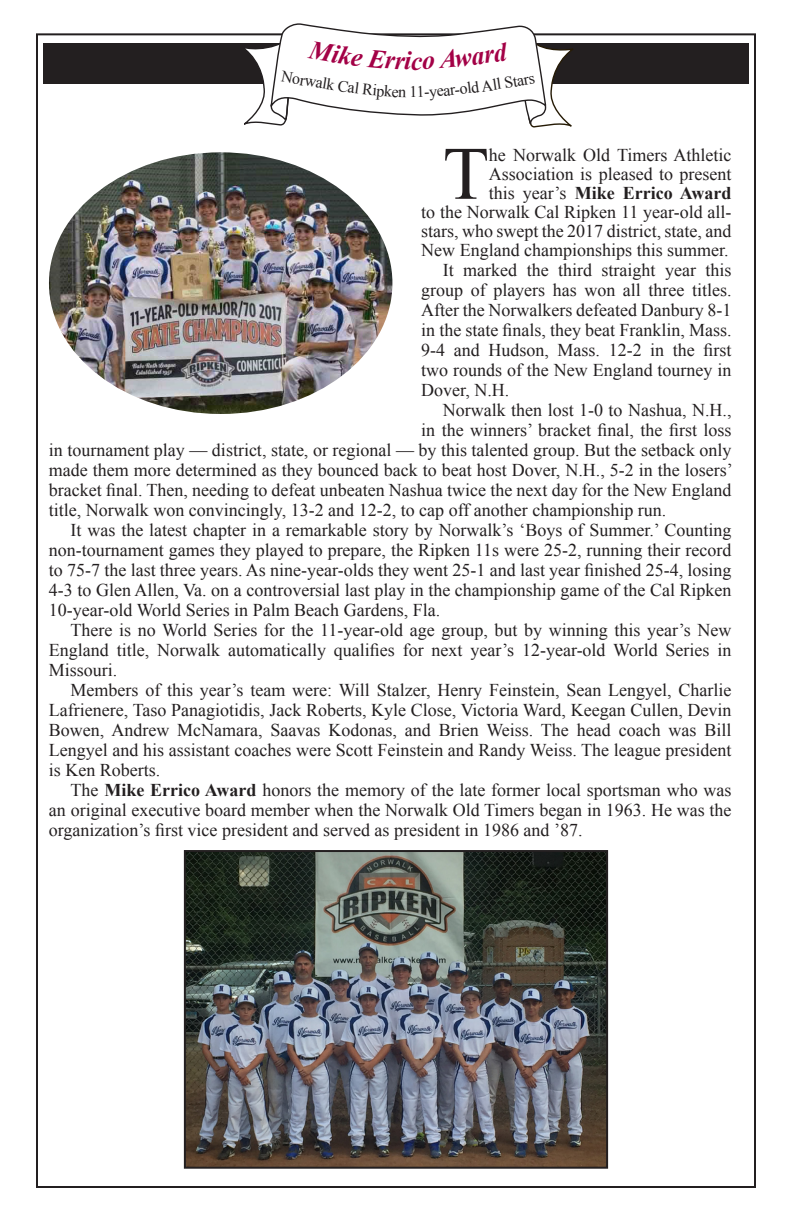
<style>
.page{position:relative;width:792px;height:1224px;background:#fff}
.page>*{position:absolute;margin:0;border:0;box-sizing:border-box;transform-origin:0 0}
.text_-_drop_cap{font:75.4px "Times New Roman";color:#231f20}
.t1{font:italic 700 26px "Times New Roman";color:#a30146}
.text_-_indent{font:18px/20px "Times New Roman";color:#231f20;text-align:justify}
.text_-_drop_cap-2{font:18px/19px "Times New Roman";color:#231f20;text-align:right}
.t2{font:16px "Times New Roman";color:#231f20}
.s1{font-weight:700}
</style>
<div class="page">
<div style="left:43px;top:43px;width:706px;height:41px;background:#231f20"></div>
<img style="left:49px;top:152px;width:343px;height:262px">
<img style="left:187px;top:853px;width:418px;height:313px">
<div style="left:184px;top:850px;width:424px;height:319px;border:2px solid #231f20"></div>
<svg style="left:244px;top:23px;width:330px;height:105px"></svg>
<h2 class="t1" style="left:404px;top:43px;width:9px">i</h2>
<p class="t2" style="left:503px;top:72px;width:26px;rotate:-9deg">Star</p>
<p class="text_-_drop_cap-2" style="left:421px;top:145px;width:312px">he Norwalk Old Timers Athletic Association is pleased to present<br>this year’s <span class="s1">Mike Errico Award<br></span>to the Norwalk Cal Ripken 11 year-old all&shy;stars, who swept the 2017 district, state, and New England championships this summer.</p>
<p class="text_-_indent" style="left:421px;top:259px;width:312px;text-indent:22px">It marked the third straight year this group of players has won all three titles.<br>After the Norwalkers defeated Danbury 8-1 in the state finals, they beat Franklin, Mass.<br>9-4 and Hudson, Mass. 12-2 in the first two rounds of the New England tourney in Dover, N.H.</p>
<p class="text_-_indent" style="left:443px;top:399px;width:290px">Norwalk then lost 1-0 to Nashua, N.H.,</p>
<p class="text_-_indent" style="left:421px;top:419px;width:312px">in the winners’ bracket final, the first loss</p>
<p class="text_-_indent" style="left:49px;top:439px;width:684px">in tournament play — district, state, or regional — by this talented group. But the setback only</p>
<p class="text_-_indent" style="left:49px;top:459px;width:685px">made them more determined as they bounced back to beat host Dover, N.H., 5-2 in the losers’</p>
<p class="text_-_indent" style="left:49px;top:479px;width:684px">bracket final. Then, needing to defeat unbeaten Nashua twice the next day for the New England</p>
<p class="text_-_indent" style="left:49px;top:499px;width:619px">title, Norwalk won convincingly, 13-2 and 12-2, to cap off another championship run.</p>
<p class="text_-_indent" style="left:49px;top:519px;width:684px;text-indent:22px">It was the latest chapter in a remarkable story by Norwalk’s ‘Boys of Summer.’ Counting non-tournament games they played to prepare, the Ripken 11s were 25-2, running their record to 75-7 the last three years. As nine-year-olds they went 25-1 and last year finished 25-4, losing 4-3 to Glen Allen, Va. on a controversial last play in the championship game of the Cal Ripken 10-year-old World Series in Palm Beach Gardens, Fla.</p>
<p class="text_-_indent" style="left:49px;top:619px;width:684px;text-indent:22px">There is no World Series for the 11-year-old age group, but by winning this year’s New England title, Norwalk automatically qualifies for next year’s 12-year-old World Series in Missouri.</p>
<p class="text_-_indent" style="left:49px;top:679px;width:684px;text-indent:22px">Members of this year’s team were: Will Stalzer, Henry Feinstein, Sean Lengyel, Charlie Lafrienere, Taso Panagiotidis, Jack Roberts, Kyle Close, Victoria Ward, Keegan Cullen, Devin Bowen, Andrew McNamara, Saavas Kodonas, and Brien Weiss. The head coach was Bill Lengyel and his assistant coaches were Scott Feinstein and Randy Weiss. The league president is Ken Roberts.</p>
<p class="text_-_indent" style="left:49px;top:779px;width:684px;text-indent:22px">The <span class="s1">Mike Errico Award</span> honors the memory of the late former local sportsman who was an original executive board member when the Norwalk Old Timers began in 1963. He was the organization’s first vice president and served as president in 1986 and ’87.</p>
<p class="text_-_drop_cap" style="left:443px;top:120px;width:48px">T</p>
</div>
